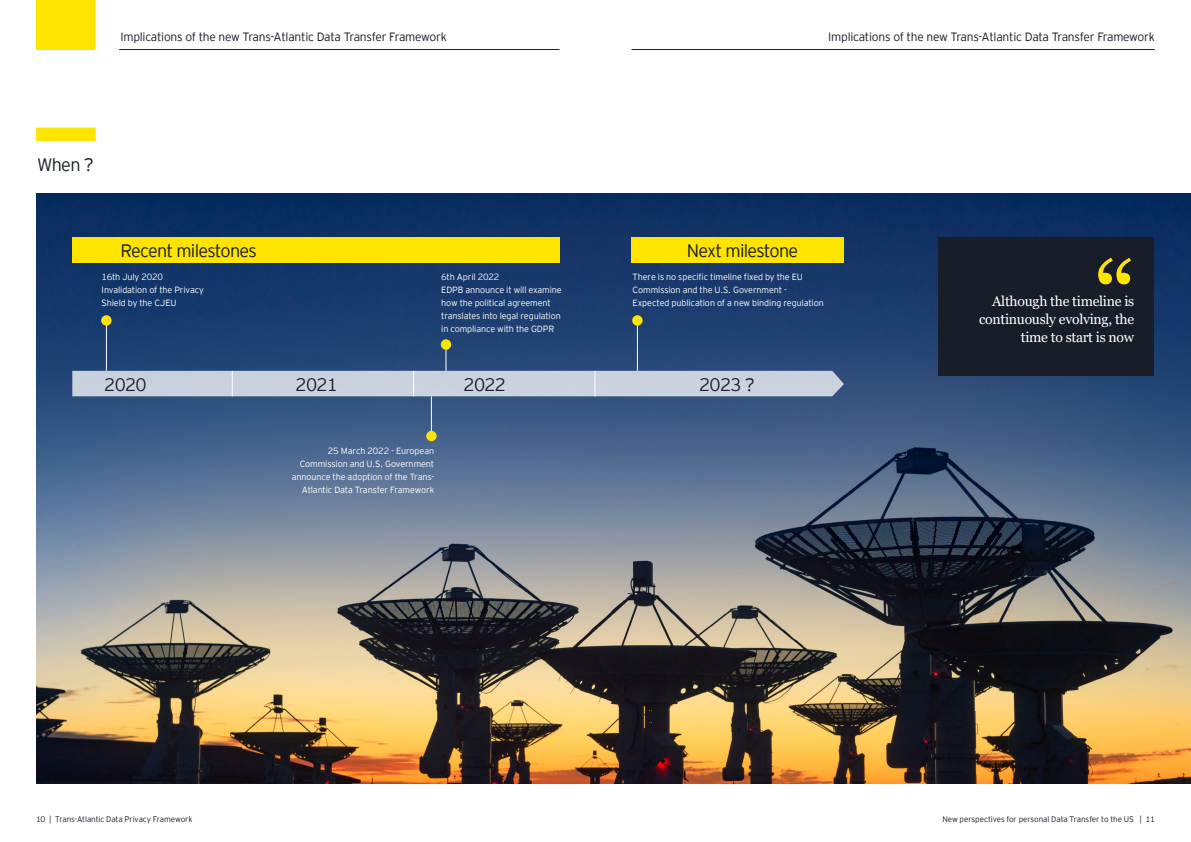
<style>
.page{position:relative;width:1191px;height:842px;background:#fff}
.page>*{position:absolute;margin:0;border:0;box-sizing:border-box;transform-origin:0 0}
.t1{font:101px "Georgia";color:#ffe400}
.t2{font:300 18px "EY Interstate";letter-spacing:-.04em;color:#181d29}
.t3{font:14px/18px "Georgia";letter-spacing:-.02em;color:#fff;text-align:right}
.t4{font:300 12px "EY Interstate";letter-spacing:-.02em;color:#181d29}
.t5{font:300 9px/13px "EY Interstate";letter-spacing:-.015em;color:#fff}
.t6{font:300 8px "EY Interstate";letter-spacing:-.01em;color:#181d29}
</style>
<div class="page">
<img style="left:36px;top:193px;width:1155px;height:590px">
<div style="left:37px;top:0;width:58px;height:49px;background:#ffe400"></div>
<div style="left:36px;top:0;width:60px;height:50px;border:1px solid #ffe400"></div>
<hr style="left:119px;top:49px;width:440px;height:1px;background:#181d29">
<div style="left:36px;top:128px;width:60px;height:13px;background:#ffe400"></div>
<div style="left:938px;top:237px;width:216px;height:139px;background:#181d29"></div>
<hr style="left:631px;top:49px;width:523px;height:1px;background:#181d29">
<div style="left:72px;top:237px;width:487px;height:26px;background:#ffe400"></div>
<div style="left:631px;top:237px;width:213px;height:26px;background:#ffe400"></div>
<hr style="left:106px;top:320px;width:1px;height:51px;background:#fff">
<div style="left:101px;top:315px;width:11px;height:11px;background:#ffe400;border-radius:50%"></div>
<svg style="left:72px;top:344px;width:772px;height:52px;background:#7389a7"></svg>
<div style="left:441px;top:339px;width:10px;height:11px;background:#ffe400;border-radius:50%"></div>
<hr style="left:431px;top:396px;width:1px;height:40px;background:#fff">
<div style="left:426px;top:431px;width:10px;height:10px;background:#ffe400;border-radius:50%"></div>
<hr style="left:637px;top:320px;width:1px;height:51px;background:#fff">
<div style="left:632px;top:315px;width:10px;height:11px;background:#ffe400;border-radius:50%"></div>
<h3 class="t4" style="left:120px;top:29px;width:328px">Implications of the new Trans-Atlantic Data Transfer Framework</h3>
<h3 class="t4" style="left:828px;top:29px;width:328px">Implications of the new Trans-Atlantic Data Transfer Framework</h3>
<h2 class="t2" style="left:37px;top:152px;width:58px">When ?</h2>
<h2 class="t2" style="left:121px;top:238px;width:138px">Recent milestones</h2>
<h2 class="t2" style="left:687px;top:238px;width:113px">Next milestone</h2>
<p class="t5" style="left:441px;top:270px;width:122px">6th April 2022<br>EDPB announce it will examine how the political agreement translates into legal regulation in compliance with the GDPR</p>
<p class="t5" style="left:102px;top:270px;width:104px">16th July 2020<br>Invalidation of the Privacy<br>Shield by the CJEU</p>
<p class="t5" style="left:632px;top:270px;width:193px">There is no specific timeline fixed by the EU<br>Commission and the U.S. Government -<br>Expected publication of a new binding regulation</p>
<h2 class="t2" style="left:104px;top:372px;width:44px">2020</h2>
<h2 class="t2" style="left:295px;top:372px;width:44px">2021</h2>
<h2 class="t2" style="left:463px;top:372px;width:44px">2022</h2>
<h2 class="t2" style="left:699px;top:372px;width:57px">2023 ?</h2>
<p class="t5" style="left:292px;top:444px;width:144px;text-align:right">25 March 2022 - European<br>Commission and U.S. Government announce the adoption of the Trans-<br>Atlantic Data Transfer Framework</p>
<h1 class="t1" style="left:1094px;top:237px;width:43px">“</h1>
<h3 class="t3" style="left:979px;top:292px;width:156px">Although the timeline is continuously evolving, the time to start is now</h3>
<p class="t6" style="left:36px;top:813px;width:158px">10 | Trans-Atlantic Data Privacy Framework</p>
<p class="t6" style="left:942px;top:813px;width:214px">New perspectives for personal Data Transfer to the US | 11</p>
</div>
